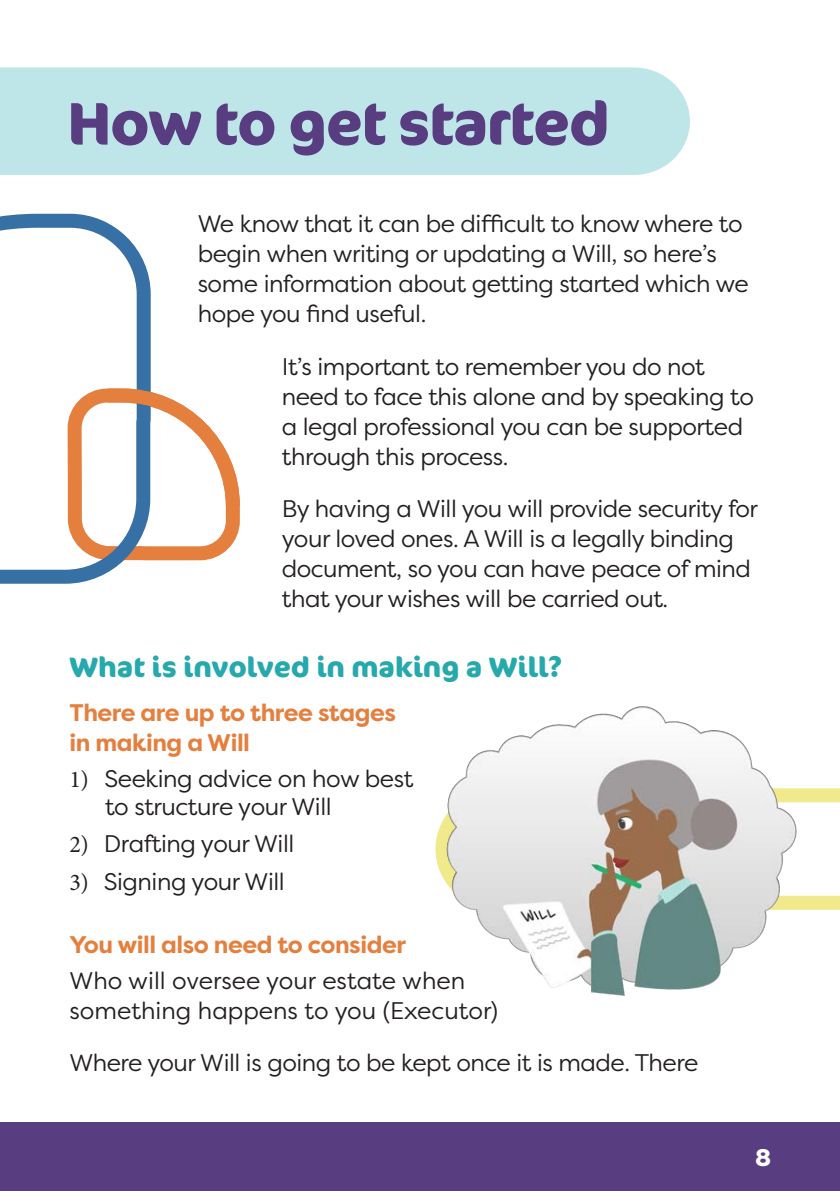
<style>
.page{position:relative;width:840px;height:1191px;background:#fff}
.page>*{position:absolute;margin:0;border:0;box-sizing:border-box;transform-origin:0 0}
.t1{font:700 60px "Cocon Pro";letter-spacing:-.02em;color:#583d81}
.t2{font:700 28px "Cocon Pro";color:#26a9ad}
.t3{font:24px/30px "Filson Pro";letter-spacing:-.02em;color:#231f20}
.t4{font:700 24px/30px "Filson Pro";letter-spacing:-.02em;color:#e57f3e}
.t5{font:24px/30px "Filson Pro";color:#231f20}
.t6{font:800 24px "Filson Pro";color:#fff}
.s1{font-family:"Minion Pro"}
</style>
<div class="page">
<div style="left:0;top:67px;width:689px;height:108px;background:#bee5e7"></div>
<svg style="left:0;top:213px;width:151px;height:371px"></svg>
<svg style="left:61px;top:381px;width:179px;height:186px"></svg>
<div style="left:0;top:1123px;width:839px;height:68px;background:#583d81"></div>
<img style="left:437px;top:706px;width:402px;height:290px">
<p class="t1" style="left:68px;top:82px;width:543px">How to get started</p>
<p class="t3" style="left:198px;top:208px;width:552px">We know that it can be difficult to know where to begin when writing or updating a Will, so here’s some information about getting started which we hope you find useful.</p>
<p class="t3" style="left:282px;top:350px;width:473px">It’s important to remember you do not need to face this alone and by speaking to a legal professional you can be supported through this process.</p>
<p class="t3" style="left:282px;top:493px;width:477px">By having a Will you will provide security for your loved ones. A Will is a legally binding document, so you can have peace of mind that your wishes will be carried out.</p>
<p class="t2" style="left:70px;top:647px;width:494px">What is involved in making a Will?</p>
<p class="t4" style="left:70px;top:698px;width:328px">There are up to three stages in making a Will</p>
<p class="t3" style="left:105px;top:763px;width:310px;line-height:28.2px;text-indent:-35px"><span class="s1">1)</span> Seeking advice on how best to structure your Will</p>
<p class="t3" style="left:70px;top:828px;width:226px"><span class="s1">2)</span> Drafting your Will</p>
<p class="t3" style="left:70px;top:865px;width:216px"><span class="s1">3)</span> Signing your Will</p>
<p class="t4" style="left:70px;top:930px;width:337px">You will also need to consider</p>
<p class="t5" style="left:70px;top:964px;width:430px">Who will oversee your estate when something happens to you (Executor)</p>
<p class="t3" style="left:70px;top:1047px;width:630px">Where your Will is going to be kept once it is made. There</p>
<p class="t6" style="left:754px;top:1142px;width:18px">8</p>
</div>
